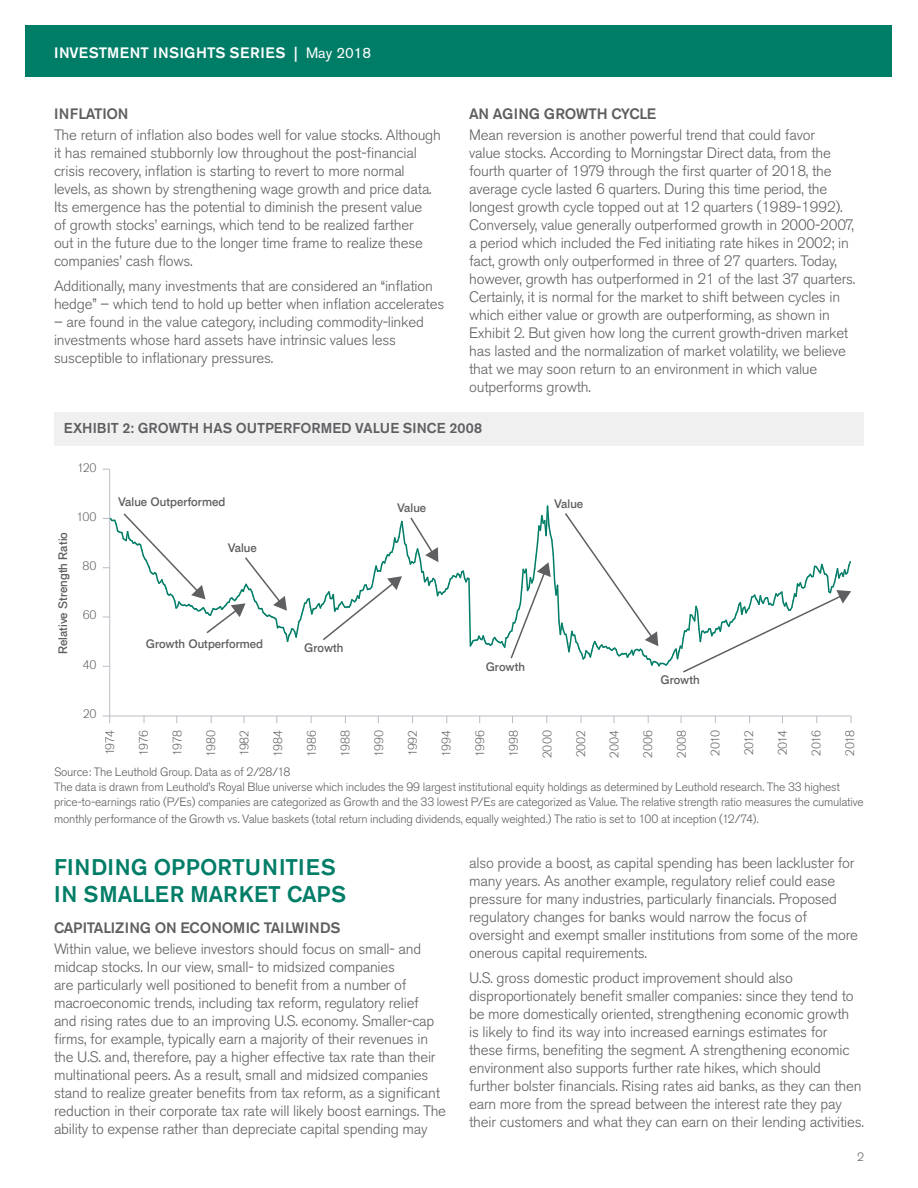
<style>
.page{position:relative;width:918px;height:1188px;background:#fff}
.page>*{position:absolute;margin:0;border:0;box-sizing:border-box;transform-origin:0 0}
.Section_Header{font:500 22.5px/27px "Akzidenz Grotesk BE";color:#007d67}
.Body_Copy{font:300 15px/18px "Akzidenz Grotesk BE";letter-spacing:-.015em;color:#5f5f62}
.Body_Copy-2{font:500 15px "Akzidenz Grotesk BE";letter-spacing:-.015em;color:#5f5f62}
.t1{font:500 15px "Akzidenz Grotesk BE";letter-spacing:.04em;color:#fff}
.Exhibit{font:500 14.25px "Akzidenz Grotesk BE";letter-spacing:.005em;color:#5f5f62}
.Source{font:300 12px/15px "Akzidenz Grotesk BE";letter-spacing:-.015em;color:#5f5f62}
.t2{font:300 12px "Applied Sans Pro";color:#5f5f62}
.t3{font:500 12px "Applied Sans Pro";color:#5f5f62}
.s1{font-weight:400}
</style>
<div class="page">
<div style="left:26px;top:26px;width:866px;height:51px;background:#007d67"></div>
<div style="left:54px;top:412px;width:810px;height:33px;background:#f0f0f1"></div>
<hr style="left:110px;top:716px;width:741px;height:1px;background:#b9bdc4">
<hr style="left:109px;top:469px;width:1px;height:247px;background:#b9bdc4">
<svg style="left:103px;top:716px;width:7px;height:7px"></svg>
<svg style="left:103px;top:505px;width:748px;height:169px"></svg>
<p class="t1" style="left:54px;top:44px;width:319px">INVESTMENT INSIGHTS SERIES | <span class="s1">May 2018</span></p>
<p class="Body_Copy-2" style="left:54px;top:105px;width:76px">INFLATION</p>
<p class="Body_Copy" style="left:54px;top:126px;width:389px">The return of inflation also bodes well for value stocks. Although it has remained stubbornly low throughout the post-financial crisis recovery, inflation is starting to revert to more normal levels, as shown by strengthening wage growth and price data.<br>Its emergence has the potential to diminish the present value<br>of growth stocks’ earnings, which tend to be realized farther<br>out in the future due to the longer time frame to realize these companies’ cash flows.</p>
<p class="Body_Copy" style="left:54px;top:277px;width:392px">Additionally, many investments that are considered an “inflation hedge” – which tend to hold up better when inflation accelerates</p>
<p class="Body_Copy" style="left:54px;top:313px;width:371px">– are found in the value category, including commodity-linked investments whose hard assets have intrinsic values less susceptible to inflationary pressures.</p>
<p class="Body_Copy-2" style="left:469px;top:105px;width:189px">AN AGING GROWTH CYCLE</p>
<p class="Body_Copy" style="left:469px;top:126px;width:388px">Mean reversion is another powerful trend that could favor<br>value stocks. According to Morningstar Direct data, from the fourth quarter of 1979 through the first quarter of 2018, the average cycle lasted 6 quarters. During this time period, the longest growth cycle topped out at 12 quarters (1989-1992).<br>Conversely, value generally outperformed growth in 2000-2007, a period which included the Fed initiating rate hikes in 2002; in fact, growth only outperformed in three of 27 quarters. Today, however, growth has outperformed in 21 of the last 37 quarters.<br>Certainly, it is normal for the market to shift between cycles in which either value or growth are outperforming, as shown in Exhibit 2. But given how long the current growth-driven market has lasted and the normalization of market volatility, we believe that we may soon return to an environment in which value outperforms growth.</p>
<p class="Exhibit" style="left:64px;top:419px;width:420px">EXHIBIT 2: GROWTH HAS OUTPERFORMED VALUE SINCE 2008</p>
<p class="t2" style="left:78px;top:460px;width:20px">120</p>
<p class="t3" style="left:56px;top:654px;width:124px;rotate:-90deg">Relative Strength Ratio</p>
<p class="t2" style="left:78px;top:510px;width:21px">100</p>
<p class="t2" style="left:83px;top:559px;width:16px">80</p>
<p class="t2" style="left:83px;top:608px;width:15px">60</p>
<p class="t2" style="left:83px;top:657px;width:15px">40</p>
<p class="t3" style="left:118px;top:495px;width:109px">Value Outperformed</p>
<p class="t3" style="left:228px;top:540px;width:31px">Value</p>
<p class="t3" style="left:146px;top:636px;width:119px">Growth Outperformed</p>
<p class="t3" style="left:304px;top:641px;width:41px">Growth</p>
<p class="t3" style="left:397px;top:500px;width:31px">Value</p>
<p class="t3" style="left:554px;top:497px;width:31px">Value</p>
<p class="t3" style="left:486px;top:659px;width:41px">Growth</p>
<p class="t3" style="left:661px;top:673px;width:41px">Growth</p>
<p class="t2" style="left:83px;top:707px;width:15px">20</p>
<p class="t2" style="left:103px;top:754px;width:26px;rotate:-90deg">1974</p>
<p class="t2" style="left:136px;top:755px;width:26px;rotate:-90deg">1976</p>
<p class="t2" style="left:170px;top:755px;width:26px;rotate:-90deg">1978</p>
<p class="t2" style="left:204px;top:756px;width:27px;rotate:-90deg">1980</p>
<p class="t2" style="left:237px;top:755px;width:27px;rotate:-90deg">1982</p>
<p class="t2" style="left:271px;top:756px;width:27px;rotate:-90deg">1984</p>
<p class="t2" style="left:305px;top:756px;width:27px;rotate:-90deg">1986</p>
<p class="t2" style="left:338px;top:756px;width:27px;rotate:-90deg">1988</p>
<p class="t2" style="left:372px;top:756px;width:27px;rotate:-90deg">1990</p>
<p class="t2" style="left:406px;top:755px;width:27px;rotate:-90deg">1992</p>
<p class="t2" style="left:439px;top:756px;width:27px;rotate:-90deg">1994</p>
<p class="t2" style="left:473px;top:756px;width:27px;rotate:-90deg">1996</p>
<p class="t2" style="left:506px;top:756px;width:27px;rotate:-90deg">1998</p>
<p class="t2" style="left:540px;top:758px;width:29px;rotate:-90deg">2000</p>
<p class="t2" style="left:574px;top:757px;width:28px;rotate:-90deg">2002</p>
<p class="t2" style="left:607px;top:758px;width:29px;rotate:-90deg">2004</p>
<p class="t2" style="left:641px;top:758px;width:29px;rotate:-90deg">2006</p>
<p class="t2" style="left:675px;top:758px;width:29px;rotate:-90deg">2008</p>
<p class="t2" style="left:708px;top:756px;width:27px;rotate:-90deg">2010</p>
<p class="t2" style="left:742px;top:755px;width:26px;rotate:-90deg">2012</p>
<p class="t2" style="left:776px;top:755px;width:27px;rotate:-90deg">2014</p>
<p class="t2" style="left:809px;top:756px;width:27px;rotate:-90deg">2016</p>
<p class="t2" style="left:843px;top:756px;width:27px;rotate:-90deg">2018</p>
<p class="Source" style="left:54px;top:765px;width:238px">Source: The Leuthold Group. Data as of 2/28/18</p>
<p class="Source" style="left:54px;top:780px;width:811px">The data is drawn from Leuthold’s Royal Blue universe which includes the 99 largest institutional equity holdings as determined by Leuthold research. The 33 highest price-to-earnings ratio (P/Es) companies are categorized as Growth and the 33 lowest P/Es are categorized as Value. The relative strength ratio measures the cumulative</p>
<p class="Source" style="left:54px;top:812px;width:706px">monthly performance of the Growth vs. Value baskets (total return including dividends, equally weighted.) The ratio is set to 100 at inception (12/74).</p>
<p class="Section_Header" style="left:54px;top:853px;width:294px">FINDING OPPORTUNITIES<br>IN SMALLER MARKET CAPS</p>
<p class="Body_Copy-2" style="left:54px;top:919px;width:288px">CAPITALIZING ON ECONOMIC TAILWINDS</p>
<p class="Body_Copy" style="left:54px;top:940px;width:394px">Within value, we believe investors should focus on small- and midcap stocks. In our view, small- to midsized companies<br>are particularly well positioned to benefit from a number of macroeconomic trends, including tax reform, regulatory relief<br>and rising rates due to an improving U.S. economy. Smaller-cap firms, for example, typically earn a majority of their revenues in the U.S. and, therefore, pay a higher effective tax rate than their multinational peers. As a result, small and midsized companies stand to realize greater benefits from tax reform, as a significant reduction in their corporate tax rate will likely boost earnings. The ability to expense rather than depreciate capital spending may</p>
<p class="Body_Copy" style="left:469px;top:854px;width:390px">also provide a boost, as capital spending has been lackluster for many years. As another example, regulatory relief could ease pressure for many industries, particularly financials. Proposed regulatory changes for banks would narrow the focus of oversight and exempt smaller institutions from some of the more onerous capital requirements.</p>
<p class="Body_Copy" style="left:469px;top:969px;width:396px">U.S. gross domestic product improvement should also disproportionately benefit smaller companies: since they tend to be more domestically oriented, strengthening economic growth<br>is likely to find its way into increased earnings estimates for these firms, benefiting the segment. A strengthening economic environment also supports further rate hikes, which should further bolster financials. Rising rates aid banks, as they can then earn more from the spread between the interest rate they pay their customers and what they can earn on their lending activities.</p>
<p class="Source" style="left:857px;top:1150px;width:8px">2</p>
</div>
